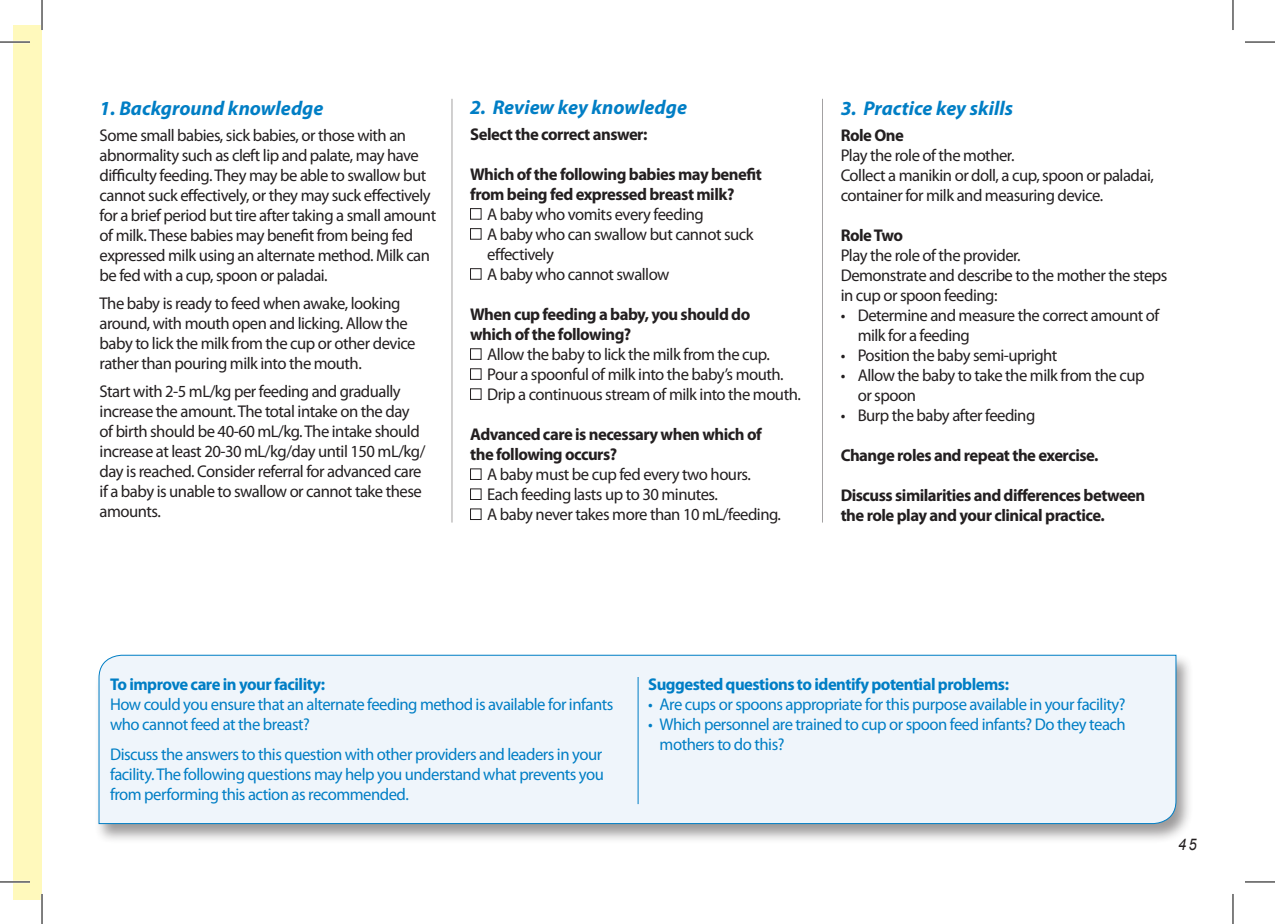
<style>
.page{position:relative;width:1275px;height:924px;background:#fff}
.page>*{position:absolute;margin:0;border:0;box-sizing:border-box;transform-origin:0 0}
.t1{font:italic 700 20px "Myriad Pro";color:#007ec5}
.t2{font:17px/20px "Myriad Pro";letter-spacing:-.03em;color:#231f20}
.t3{font:17px/20px "Myriad Pro";letter-spacing:-.03em;color:#007ec5}
.t4{font:700 17px/20px "Myriad Pro";letter-spacing:-.03em;color:#231f20}
.t5{font:700 17px "Myriad Pro";letter-spacing:-.03em;color:#007ec5}
.t6{font:italic 16px "Arial";color:#231f20;scale:.91 1}
</style>
<div class="page">
<div style="left:14px;top:25px;width:28px;height:874px;background:#fff9bc"></div>
<div style="left:470px;top:208px;width:11px;height:11px;border:1px solid #231f20"></div>
<div style="left:470px;top:228px;width:11px;height:11px;border:1px solid #231f20"></div>
<div style="left:470px;top:268px;width:11px;height:11px;border:1px solid #231f20"></div>
<div style="left:470px;top:348px;width:11px;height:11px;border:1px solid #231f20"></div>
<div style="left:470px;top:368px;width:11px;height:11px;border:1px solid #231f20"></div>
<div style="left:470px;top:488px;width:11px;height:11px;border:1px solid #231f20"></div>
<div style="left:470px;top:508px;width:11px;height:11px;border:1px solid #231f20"></div>
<hr style="left:451px;top:99px;width:1px;height:423px;background:#231f20">
<hr style="left:822px;top:99px;width:1px;height:423px;background:#231f20">
<div style="left:94px;top:653px;width:1099px;height:190px;background:#231f20;opacity:.45"></div>
<div style="left:98px;top:654px;width:1078px;height:169px;background:#eff5fb"></div>
<hr style="left:638px;top:676px;width:1px;height:127px;background:#007ec5">
<hr style="left:0;top:41px;width:30px;height:2px;background:#fff">
<hr style="left:0;top:880px;width:30px;height:2px;background:#fff">
<hr style="left:41px;top:0;width:2px;height:30px;background:#fff">
<hr style="left:41px;top:893px;width:2px;height:30px;background:#fff">
<hr style="left:0;top:42px;width:30px;height:1px;background:#000">
<hr style="left:1245px;top:42px;width:30px;height:1px;background:#000">
<hr style="left:0;top:881px;width:30px;height:1px;background:#000">
<hr style="left:1245px;top:881px;width:30px;height:1px;background:#000">
<hr style="left:42px;top:0;width:1px;height:30px;background:#000">
<hr style="left:42px;top:893px;width:1px;height:30px;background:#000">
<hr style="left:1232px;top:0;width:1px;height:30px;background:#000">
<hr style="left:1232px;top:893px;width:1px;height:30px;background:#000">
<p class="t1" style="left:100px;top:96px;width:225px">1. Background knowledge</p>
<p class="t2" style="left:100px;top:125px;width:338px">Some small babies, sick babies, or those with an abnormality such as cleft lip and palate, may have difficulty feeding. They may be able to swallow but cannot suck effectively, or they may suck effectively for a brief period but tire after taking a small amount of milk. These babies may benefit from being fed expressed milk using an alternate method. Milk can be fed with a cup, spoon or paladai.</p>
<p class="t2" style="left:100px;top:293px;width:317px">The baby is ready to feed when awake, looking around, with mouth open and licking. Allow the baby to lick the milk from the cup or other device rather than pouring milk into the mouth.</p>
<p class="t2" style="left:100px;top:381px;width:327px">Start with 2-5 mL/kg per feeding and gradually increase the amount. The total intake on the day of birth should be 40-60 mL/kg. The intake should increase at least 20-30 mL/kg/day until 150 mL/kg/ day is reached. Consider referral for advanced care if a baby is unable to swallow or cannot take these amounts.</p>
<p class="t1" style="left:470px;top:94px;width:218px">2. Review key knowledge</p>
<p class="t4" style="left:470px;top:123px;width:179px">Select the correct answer:</p>
<p class="t4" style="left:470px;top:163px;width:293px">Which of the following babies may benefit from being fed expressed breast milk?</p>
<p class="t2" style="left:487px;top:203px;width:268px">A baby who vomits every feeding<br>A baby who can swallow but cannot suck effectively<br>A baby who cannot swallow</p>
<p class="t4" style="left:470px;top:303px;width:282px">When cup feeding a baby, you should do which of the following?</p>
<p class="t2" style="left:487px;top:343px;width:315px">Allow the baby to lick the milk from the cup.<br>Pour a spoonful of milk into the baby’s mouth.<br>Drip a continuous stream of milk into the mouth.</p>
<p class="t4" style="left:470px;top:423px;width:293px">Advanced care is necessary when which of the following occurs?</p>
<p class="t2" style="left:487px;top:463px;width:295px">A baby must be cup fed every two hours.<br>Each feeding lasts up to 30 minutes.<br>A baby never takes more than 10 mL/feeding.</p>
<p class="t1" style="left:840px;top:96px;width:174px">3. Practice key skills</p>
<p class="t4" style="left:840px;top:125px;width:65px">Role One</p>
<p class="t2" style="left:840px;top:145px;width:315px">Play the role of the mother.<br>Collect a manikin or doll, a cup, spoon or paladai, container for milk and measuring device.</p>
<p class="t4" style="left:840px;top:225px;width:64px">Role Two</p>
<p class="t2" style="left:840px;top:245px;width:328px">Play the role of the provider.<br>Demonstrate and describe to the mother the steps in cup or spoon feeding:</p>
<p class="t2" style="left:857px;top:305px;width:303px;text-indent:-17px">• Determine and measure the correct amount of milk for a feeding</p>
<p class="t2" style="left:840px;top:345px;width:218px">• Position the baby semi-upright</p>
<p class="t2" style="left:857px;top:365px;width:288px;text-indent:-17px">• Allow the baby to take the milk from the cup or spoon</p>
<p class="t2" style="left:840px;top:405px;width:196px">• Burp the baby after feeding</p>
<p class="t4" style="left:840px;top:445px;width:259px">Change roles and repeat the exercise.</p>
<p class="t4" style="left:840px;top:485px;width:306px">Discuss similarities and differences between the role play and your clinical practice.</p>
<p class="t5" style="left:110px;top:672px;width:216px">To improve care in your facility:</p>
<p class="t3" style="left:110px;top:693px;width:505px">How could you ensure that an alternate feeding method is available for infants who cannot feed at the breast?</p>
<p class="t3" style="left:110px;top:743px;width:495px;text-align:justify">Discuss the answers to this question with other providers and leaders in your facility. The following questions may help you understand what prevents you from performing this action as recommended.</p>
<p class="t5" style="left:648px;top:672px;width:362px">Suggested questions to identify potential problems:</p>
<p class="t3" style="left:648px;top:693px;width:479px">• Are cups or spoons appropriate for this purpose available in your facility?</p>
<p class="t3" style="left:659px;top:713px;width:467px;text-indent:-11px">• Which personnel are trained to cup or spoon feed infants? Do they teach mothers to do this?</p>
<p class="t6" style="left:1178px;top:833px;width:22px">45</p>
</div>
